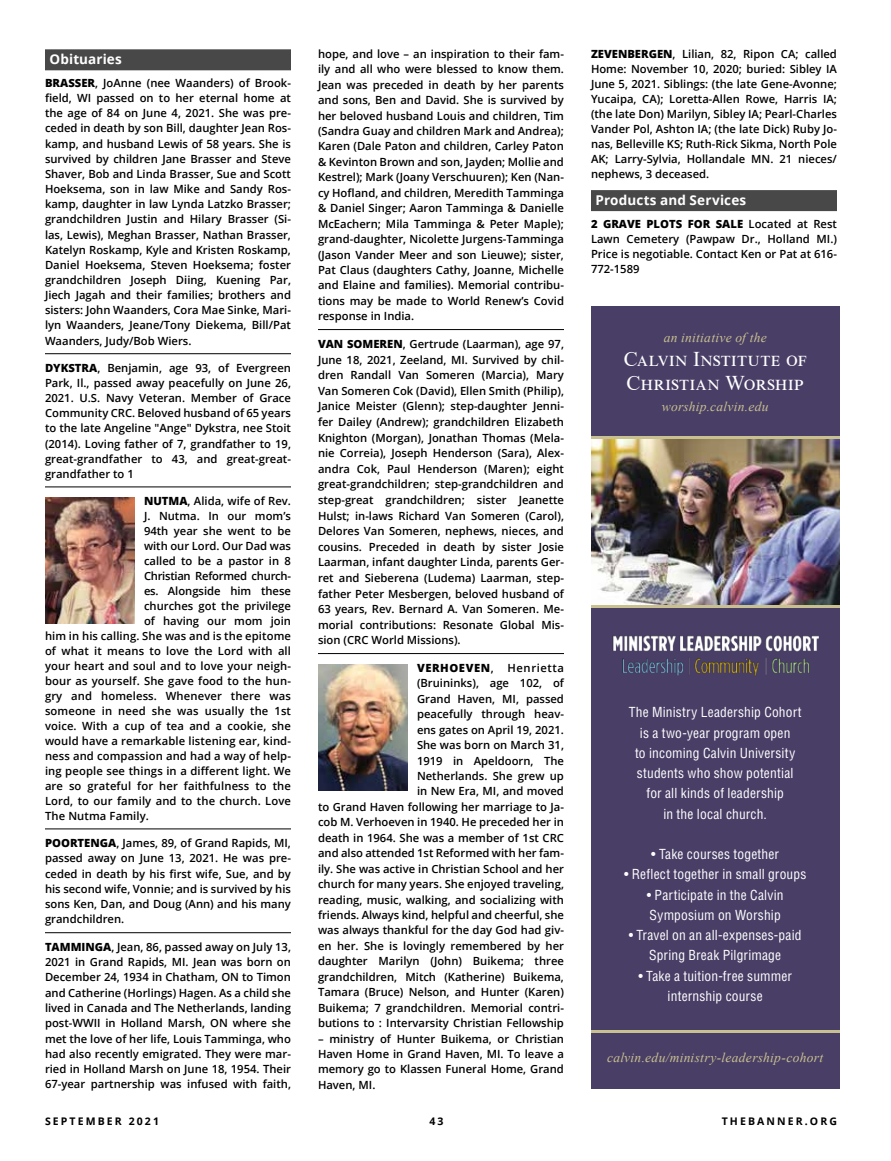
<style>
.page{position:relative;width:891px;height:1161px;background:#fff}
.page>*{position:absolute;margin:0;border:0;box-sizing:border-box;transform-origin:0 0}
.t1{font:21px/24px "Times New Roman";letter-spacing:.02em;color:#fff}
.t2{font:condensed 13.5px/20.2px "Helvetica LT Std";letter-spacing:.015em;color:#fff;text-align:center}
.t3{font:italic 13.5px "Times New Roman";letter-spacing:.02em;color:#c8c090}
.t4{font:700 13.5px "Open Sans";letter-spacing:.01em;color:#fff}
.t5{font:600 11.25px/15.5px "Open Sans";color:#000;text-align:justify}
.t6{font:600 11.25px "Open Sans";letter-spacing:-.025em;color:#000}
.t7{font:700 10.5px "Open Sans";letter-spacing:.2em;color:#000}
.s1{font-weight:800}
</style>
<div class="page">
<div style="left:45px;top:49px;width:246px;height:21px;background:#484848"></div>
<hr style="left:45px;top:353px;width:246px;height:1px;background:#000">
<hr style="left:45px;top:487px;width:246px;height:1px;background:#000">
<hr style="left:45px;top:829px;width:246px;height:1px;background:#000">
<hr style="left:45px;top:932px;width:246px;height:1px;background:#000">
<img style="left:45px;top:497px;width:90px;height:126px">
<div style="left:591px;top:306px;width:248px;height:783px;background:#493e66"></div>
<img style="left:613px;top:635px;width:206px;height:41px">
<img style="left:591px;top:439px;width:248px;height:166px">
<hr style="left:591px;top:436px;width:248px;height:3px;background:#c8c090">
<hr style="left:591px;top:605px;width:248px;height:2px;background:#c8c090">
<hr style="left:591px;top:1030px;width:248px;height:2px;background:#c8c090">
<hr style="left:318px;top:329px;width:246px;height:1px;background:#000">
<hr style="left:318px;top:653px;width:246px;height:1px;background:#000">
<img style="left:318px;top:664px;width:90px;height:126px">
<div style="left:591px;top:190px;width:246px;height:21px;background:#484848"></div>
<p class="t4" style="left:50px;top:50px;width:74px">Obituaries</p>
<p class="t5" style="left:45px;top:75px;width:248px"><span class="s1">BRASSER</span>, JoAnne (nee Waanders) of Brook&shy;field, WI passed on to her eternal home at the age of 84 on June 4, 2021. She was pre&shy;ceded in death by son Bill, daughter Jean Ros&shy;kamp, and husband Lewis of 58 years. She is survived by children Jane Brasser and Steve Shaver, Bob and Linda Brasser, Sue and Scott Hoeksema, son in law Mike and Sandy Ros&shy;kamp, daughter in law Lynda Latzko Brasser; grandchildren Justin and Hilary Brasser (Si&shy;las, Lewis), Meghan Brasser, Nathan Brasser, Katelyn Roskamp, Kyle and Kristen Roskamp, Daniel Hoeksema, Steven Hoeksema; foster grandchildren Joseph Diing, Kuening Par, Jiech Jagah and their families; brothers and sisters: John Waanders, Cora Mae Sinke, Mari&shy;lyn Waanders, Jeane/Tony Diekema, Bill/Pat Waanders, Judy/Bob Wiers.</p>
<p class="t5" style="left:45px;top:360px;width:248px"><span class="s1">DYKSTRA</span>, Benjamin, age 93, of Evergreen Park, Il., passed away peacefully on June 26, 2021. U.S. Navy Veteran. Member of Grace Community CRC. Beloved husband of 65 years to the late Angeline "Ange" Dykstra, nee Stoit (2014). Loving father of 7, grandfather to 19, great-grandfather to 43, and great-great&shy;grandfather to 1</p>
<p class="t5" style="left:144px;top:493px;width:149px"><span class="s1">NUTMA</span>, Alida, wife of Rev.</p>
<p class="t5" style="left:144px;top:508px;width:149px">J. Nutma. In our mom’s</p>
<p class="t5" style="left:144px;top:523px;width:148px">94th year she went to be</p>
<p class="t5" style="left:144px;top:538px;width:149px">with our Lord. Our Dad was</p>
<p class="t5" style="left:144px;top:553px;width:149px">called to be a pastor in 8</p>
<p class="t6" style="left:144px;top:568px;width:149px">Christian Reformed church-</p>
<p class="t5" style="left:144px;top:583px;width:149px">es. Alongside him these</p>
<p class="t5" style="left:144px;top:598px;width:149px">churches got the privilege</p>
<p class="t5" style="left:144px;top:613px;width:149px">of having our mom join</p>
<p class="t5" style="left:45px;top:628px;width:248px">him in his calling. She was and is the epitome</p>
<p class="t5" style="left:45px;top:643px;width:248px">of what it means to love the Lord with all</p>
<p class="t5" style="left:45px;top:658px;width:248px">your heart and soul and to love your neigh-</p>
<p class="t5" style="left:45px;top:673px;width:248px">bour as yourself. She gave food to the hun-</p>
<p class="t5" style="left:45px;top:688px;width:248px">gry and homeless. Whenever there was</p>
<p class="t5" style="left:45px;top:703px;width:248px">someone in need she was usually the 1st</p>
<p class="t5" style="left:45px;top:718px;width:248px">voice. With a cup of tea and a cookie, she</p>
<p class="t5" style="left:45px;top:733px;width:248px">would have a remarkable listening ear, kind-</p>
<p class="t5" style="left:45px;top:748px;width:248px">ness and compassion and had a way of help-</p>
<p class="t5" style="left:45px;top:763px;width:248px">ing people see things in a different light. We</p>
<p class="t5" style="left:45px;top:778px;width:248px">are so grateful for her faithfulness to the</p>
<p class="t5" style="left:45px;top:793px;width:248px">Lord, to our family and to the church. Love</p>
<p class="t5" style="left:45px;top:808px;width:105px">The Nutma Family.</p>
<p class="t5" style="left:45px;top:835px;width:248px"><span class="s1">POORTENGA</span>, James, 89, of Grand Rapids, MI, passed away on June 13, 2021. He was pre&shy;ceded in death by his first wife, Sue, and by his second wife, Vonnie; and is survived by his sons Ken, Dan, and Doug (Ann) and his many grandchildren.</p>
<p class="t5" style="left:45px;top:939px;width:248px"><span class="s1">TAMMINGA</span>, Jean, 86, passed away on July 13, 2021 in Grand Rapids, MI. Jean was born on December 24, 1934 in Chatham, ON to Timon and Catherine (Horlings) Hagen. As a child she lived in Canada and The Netherlands, landing post-WWII in Holland Marsh, ON where she met the love of her life, Louis Tamminga, who had also recently emigrated. They were mar&shy;ried in Holland Marsh on June 18, 1954. Their 67-year partnership was infused with faith,</p>
<p class="t5" style="left:318px;top:46px;width:248px">hope, and love – an inspiration to their fam&shy;ily and all who were blessed to know them.<br>Jean was preceded in death by her parents and sons, Ben and David. She is survived by her beloved husband Louis and children, Tim (Sandra Guay and children Mark and Andrea); Karen (Dale Paton and children, Carley Paton &amp; Kevinton Brown and son, Jayden; Mollie and Kestrel); Mark (Joany Verschuuren); Ken (Nan&shy;cy Hofland, and children, Meredith Tamminga &amp; Daniel Singer; Aaron Tamminga &amp; Danielle McEachern; Mila Tamminga &amp; Peter Maple); grand-daughter, Nicolette Jurgens-Tamminga (Jason Vander Meer and son Lieuwe); sister, Pat Claus (daughters Cathy, Joanne, Michelle and Elaine and families). Memorial contribu&shy;tions may be made to World Renew’s Covid response in India.</p>
<p class="t5" style="left:318px;top:336px;width:248px"><span class="s1">VAN SOMEREN</span>, Gertrude (Laarman), age 97, June 18, 2021, Zeeland, MI. Survived by chil&shy;dren Randall Van Someren (Marcia), Mary Van Someren Cok (David), Ellen Smith (Philip), Janice Meister (Glenn); step-daughter Jenni&shy;fer Dailey (Andrew); grandchildren Elizabeth Knighton (Morgan), Jonathan Thomas (Mela&shy;nie Correia), Joseph Henderson (Sara), Alex&shy;andra Cok, Paul Henderson (Maren); eight great-grandchildren; step-grandchildren and step-great grandchildren; sister Jeanette Hulst; in-laws Richard Van Someren (Carol), Delores Van Someren, nephews, nieces, and cousins. Preceded in death by sister Josie Laarman, infant daughter Linda, parents Ger&shy;ret and Sieberena (Ludema) Laarman, step&shy;father Peter Mesbergen, beloved husband of 63 years, Rev. Bernard A. Van Someren. Me&shy;morial contributions: Resonate Global Mis&shy;sion (CRC World Missions).</p>
<p class="t5" style="left:318px;top:660px;width:248px;text-align:right"><span class="s1">VERHOEVEN</span>, Henrietta<br>(Bruininks), age 102, of<br>Grand Haven, MI, passed<br>peacefully through heav-<br>ens gates on April 19, 2021.<br>She was born on March 31,<br>1919 in Apeldoorn, The<br>Netherlands. She grew up<br>in New Era, MI, and moved<br>to Grand Haven following her marriage to Ja&shy;cob M. Verhoeven in 1940. He preceded her in death in 1964. She was a member of 1st CRC and also attended 1st Reformed with her fam&shy;ily. She was active in Christian School and her church for many years. She enjoyed traveling, reading, music, walking, and socializing with friends. Always kind, helpful and cheerful, she was always thankful for the day God had giv&shy;en her. She is lovingly remembered by her daughter Marilyn (John) Buikema; three grandchildren, Mitch (Katherine) Buikema, Tamara (Bruce) Nelson, and Hunter (Karen)<br>Buikema; 7 grandchildren. Memorial contri&shy;butions to : Intervarsity Christian Fellowship</p>
<p class="t5" style="left:318px;top:1031px;width:248px">– ministry of Hunter Buikema, or Christian Haven Home in Grand Haven, MI. To leave a memory go to Klassen Funeral Home, Grand Haven, MI.</p>
<p class="t5" style="left:591px;top:46px;width:248px;line-height:15px"><span class="s1">ZEVENBERGEN</span>, Lilian, 82, Ripon CA; called Home: November 10, 2020; buried: Sibley IA June 5, 2021. Siblings: (the late Gene-Avonne; Yucaipa, CA); Loretta-Allen Rowe, Harris IA; (the late Don) Marilyn, Sibley IA; Pearl-Charles Vander Pol, Ashton IA; (the late Dick) Ruby Jo&shy;nas, Belleville KS; Ruth-Rick Sikma, North Pole AK; Larry-Sylvia, Hollandale MN. 21 nieces/ nephews, 3 deceased.</p>
<p class="t4" style="left:596px;top:191px;width:152px">Products and Services</p>
<p class="t5" style="left:591px;top:216px;width:248px;line-height:15px"><span class="s1">2 GRAVE PLOTS FOR SALE</span> Located at Rest Lawn Cemetery (Pawpaw Dr., Holland MI.)<br>Price is negotiable. Contact Ken or Pat at 616- 772-1589</p>
<p class="t3" style="left:664px;top:329px;width:105px">an initiative of the</p>
<h1 class="t1" style="left:624px;top:347px;width:184px">Calvin Institute of<br>Christian Worship</h1>
<p class="t3" style="left:662px;top:398px;width:108px">worship.calvin.edu</p>
<p class="t2" style="left:629px;top:702px;width:174px">The Ministry Leadership Cohort is a two-year program open<br>to incoming Calvin University students who show potential for all kinds of leadership<br>in the local church.</p>
<p class="t2" style="left:651px;top:844px;width:129px">• Take courses together</p>
<p class="t2" style="left:624px;top:864px;width:184px">• Reflect together in small groups</p>
<p class="t2" style="left:647px;top:884px;width:138px;text-align:left">• Participate in the Calvin<br>Symposium on Worship</p>
<p class="t2" style="left:629px;top:925px;width:174px">• Travel on an all-expenses-paid<br>Spring Break Pilgrimage</p>
<p class="t2" style="left:638px;top:965px;width:155px">• Take a tuition-free summer internship course</p>
<p class="t3" style="left:607px;top:1048px;width:218px">calvin.edu/ministry-leadership-cohort</p>
<p class="t7" style="left:45px;top:1114px;width:115px">SEPTEMBER 2021</p>
<p class="t7" style="left:429px;top:1114px;width:16px">43</p>
<p class="t7" style="left:722px;top:1114px;width:117px">THEBANNER.ORG</p>
</div>
